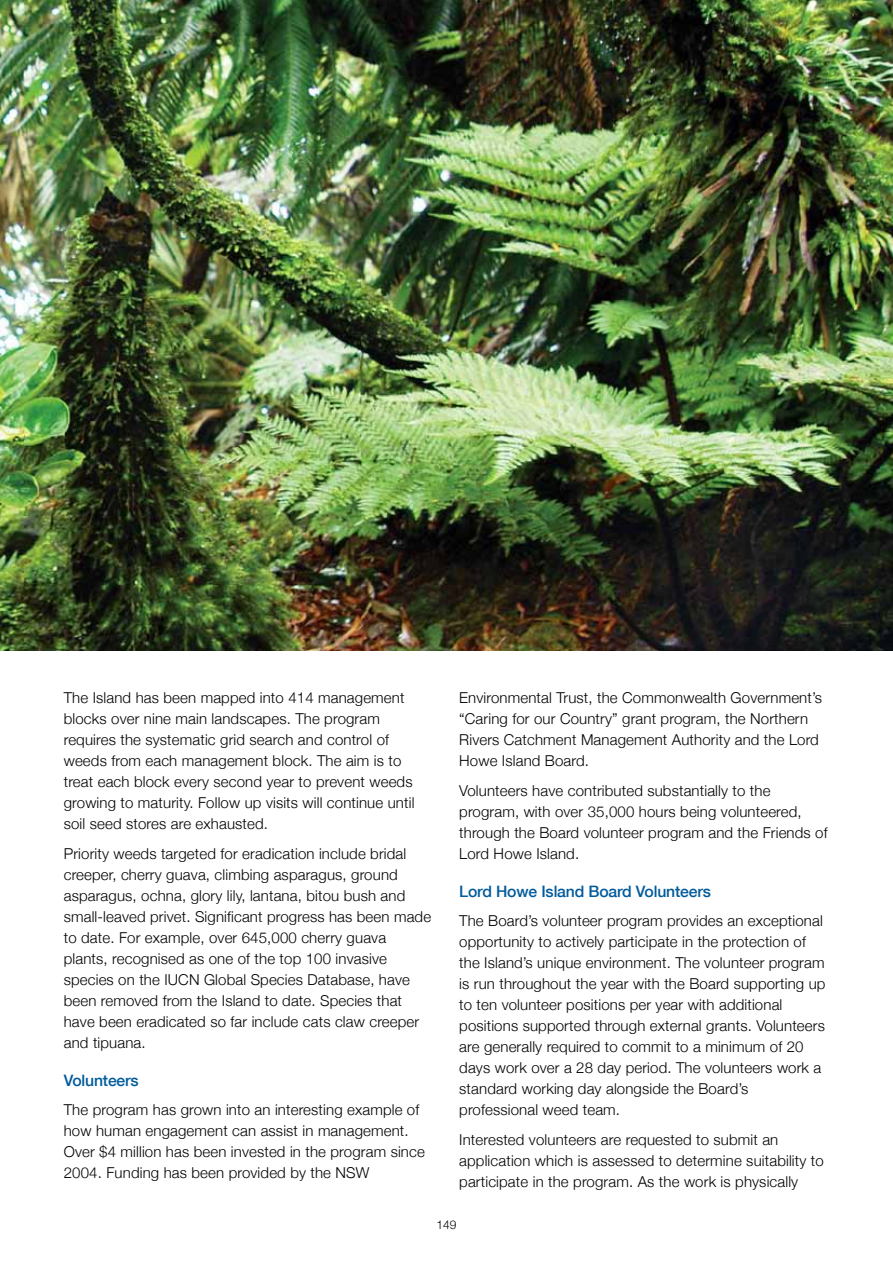
<style>
.page{position:relative;width:893px;height:1263px;background:#fff}
.page>*{position:absolute;margin:0;border:0;box-sizing:border-box;transform-origin:0 0}
.t1{font:500 15.75px "Helvetica Neue";letter-spacing:-.01em;color:#005a9b}
.t2{font:300 15px/21px "Helvetica Neue";letter-spacing:.01em;color:#000}
.t3{font:300 12px "Helvetica Neue";color:#000}
</style>
<div class="page">
<img style="left:0;top:0;width:893px;height:650px">
<p class="t2" style="left:64px;top:687px;width:352px">The Island has been mapped into 414 management blocks over nine main landscapes. The program requires the systematic grid search and control of weeds from each management block. The aim is to treat each block every second year to prevent weeds growing to maturity. Follow up visits will continue until soil seed stores are exhausted.</p>
<p class="t2" style="left:64px;top:843px;width:369px">Priority weeds targeted for eradication include bridal creeper, cherry guava, climbing asparagus, ground asparagus, ochna, glory lily, lantana, bitou bush and small-leaved privet. Significant progress has been made to date. For example, over 645,000 cherry guava plants, recognised as one of the top 100 invasive species on the IUCN Global Species Database, have been removed from the Island to date. Species that have been eradicated so far include cats claw creeper and tipuana.</p>
<p class="t1" style="left:64px;top:1071px;width:77px">Volunteers</p>
<p class="t2" style="left:64px;top:1099px;width:363px">The program has grown into an interesting example of how human engagement can assist in management.<br>Over $4 million has been invested in the program since 2004. Funding has been provided by the NSW</p>
<p class="t2" style="left:459px;top:687px;width:364px">Environmental Trust, the Commonwealth Government’s “Caring for our Country” grant program, the Northern Rivers Catchment Management Authority and the Lord Howe Island Board.</p>
<p class="t2" style="left:459px;top:780px;width:370px">Volunteers have contributed substantially to the program, with over 35,000 hours being volunteered, through the Board volunteer program and the Friends of Lord Howe Island.</p>
<p class="t1" style="left:459px;top:882px;width:253px">Lord Howe Island Board Volunteers</p>
<p class="t2" style="left:459px;top:910px;width:368px">The Board’s volunteer program provides an exceptional opportunity to actively participate in the protection of the Island’s unique environment. The volunteer program is run throughout the year with the Board supporting up to ten volunteer positions per year with additional positions supported through external grants. Volunteers are generally required to commit to a minimum of 20 days work over a 28 day period. The volunteers work a standard working day alongside the Board’s professional weed team.</p>
<p class="t2" style="left:459px;top:1129px;width:366px">Interested volunteers are requested to submit an application which is assessed to determine suitability to participate in the program. As the work is physically</p>
<p class="t3" style="left:436px;top:1217px;width:22px">149</p>
</div>
